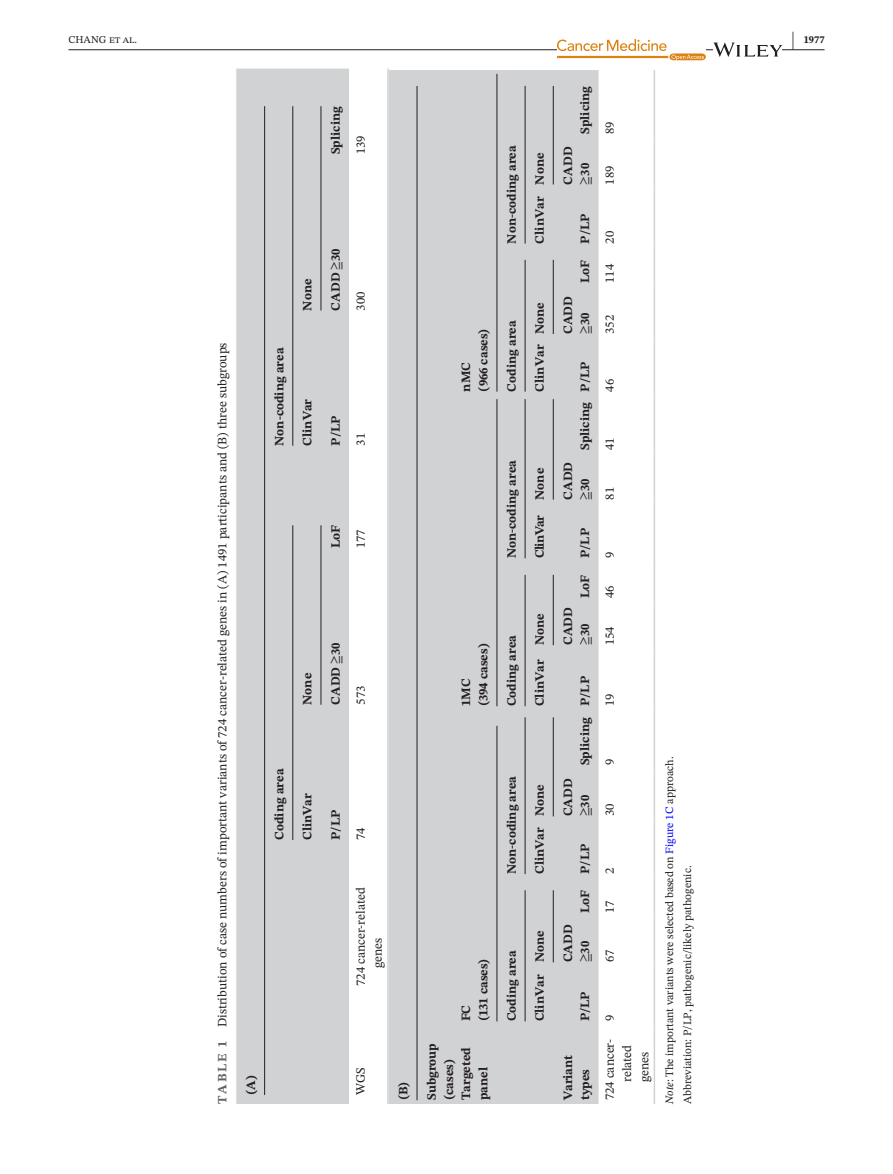
<style>
.page{position:relative;width:893px;height:1174px;background:#fff}
.page>*{position:absolute;margin:0;border:0;box-sizing:border-box;transform-origin:0 0}
.t1{font:700 21px "STIX Two Text";color:#231f20;scale:.42 1}
.t2{font:700 12.75px/17.2px "STIX Two Text";color:#231f20}
.t3{font:12.75px/17.2px "STIX Two Text";color:#231f20}
.t4{font:700 12.75px "STIX Two Text";letter-spacing:-.05em;color:#231f20}
.t5{font:11.25px/18px "STIX Two Text";color:#231f20}
.t6{font:10.5px "STIX Two Text";color:#231f20}
.t7{font:700 10.5px "STIX Two Text";color:#231f20}
.s1{font-weight:700;color:#636366}
.s2{font-family:"STIX";font-weight:400}
.s3{font-style:italic}
.s4{color:#00f}
</style>
<div class="page">
<hr style="left:68px;top:49px;width:756px;height:1px;background:#231f20">
<svg style="left:557px;top:39px;width:149px;height:21px"></svg>
<svg style="left:713px;top:43px;width:69px;height:14px"></svg>
<div style="left:236px;top:69px;width:113px;height:1035px;background:#d1d2d4"></div>
<hr style="left:387px;top:995px;width:2px;height:109px;background:#d1d2d4">
<hr style="left:387px;top:849px;width:2px;height:146px;background:#d1d2d4">
<hr style="left:387px;top:713px;width:2px;height:136px;background:#d1d2d4">
<hr style="left:387px;top:557px;width:2px;height:156px;background:#d1d2d4">
<hr style="left:387px;top:455px;width:2px;height:102px;background:#d1d2d4">
<hr style="left:387px;top:319px;width:2px;height:136px;background:#d1d2d4">
<hr style="left:387px;top:163px;width:2px;height:156px;background:#d1d2d4">
<hr style="left:387px;top:69px;width:2px;height:94px;background:#d1d2d4">
<hr style="left:264px;top:106px;width:1px;height:989px;background:#231f20">
<hr style="left:292px;top:525px;width:1px;height:315px;background:#231f20">
<hr style="left:292px;top:106px;width:1px;height:340px;background:#231f20">
<hr style="left:321px;top:525px;width:1px;height:179px;background:#231f20">
<hr style="left:321px;top:106px;width:1px;height:204px;background:#231f20">
<div style="left:389px;top:70px;width:209px;height:1034px;background:#d1d2d4"></div>
<hr style="left:654px;top:1025px;width:1px;height:79px;background:#d1d2d4">
<hr style="left:654px;top:966px;width:1px;height:59px;background:#d1d2d4">
<hr style="left:654px;top:917px;width:1px;height:49px;background:#d1d2d4">
<hr style="left:654px;top:877px;width:1px;height:40px;background:#d1d2d4">
<hr style="left:654px;top:820px;width:1px;height:57px;background:#d1d2d4">
<hr style="left:654px;top:769px;width:1px;height:51px;background:#d1d2d4">
<hr style="left:654px;top:710px;width:1px;height:59px;background:#d1d2d4">
<hr style="left:654px;top:649px;width:1px;height:61px;background:#d1d2d4">
<hr style="left:654px;top:601px;width:1px;height:48px;background:#d1d2d4">
<hr style="left:654px;top:562px;width:1px;height:39px;background:#d1d2d4">
<hr style="left:654px;top:503px;width:1px;height:59px;background:#d1d2d4">
<hr style="left:654px;top:454px;width:1px;height:49px;background:#d1d2d4">
<hr style="left:654px;top:395px;width:1px;height:59px;background:#d1d2d4">
<hr style="left:654px;top:338px;width:1px;height:57px;background:#d1d2d4">
<hr style="left:654px;top:287px;width:1px;height:51px;background:#d1d2d4">
<hr style="left:654px;top:247px;width:1px;height:40px;background:#d1d2d4">
<hr style="left:654px;top:188px;width:1px;height:59px;background:#d1d2d4">
<hr style="left:654px;top:138px;width:1px;height:50px;background:#d1d2d4">
<hr style="left:654px;top:70px;width:1px;height:68px;background:#d1d2d4">
<hr style="left:417px;top:86px;width:1px;height:1014px;background:#231f20">
<hr style="left:497px;top:726px;width:1px;height:295px;background:#231f20">
<hr style="left:497px;top:399px;width:1px;height:307px;background:#231f20">
<hr style="left:497px;top:74px;width:1px;height:317px;background:#231f20">
<hr style="left:525px;top:890px;width:1px;height:131px;background:#231f20">
<hr style="left:525px;top:717px;width:1px;height:157px;background:#231f20">
<hr style="left:525px;top:575px;width:1px;height:131px;background:#231f20">
<hr style="left:525px;top:399px;width:1px;height:159px;background:#231f20">
<hr style="left:525px;top:260px;width:1px;height:131px;background:#231f20">
<hr style="left:525px;top:86px;width:1px;height:157px;background:#231f20">
<hr style="left:553px;top:890px;width:1px;height:72px;background:#231f20">
<hr style="left:553px;top:717px;width:1px;height:99px;background:#231f20">
<hr style="left:553px;top:575px;width:1px;height:70px;background:#231f20">
<hr style="left:553px;top:399px;width:1px;height:100px;background:#231f20">
<hr style="left:553px;top:260px;width:1px;height:74px;background:#231f20">
<hr style="left:553px;top:86px;width:1px;height:98px;background:#231f20">
<h1 class="t1" style="left:792px;top:24px;width:8px">|</h1>
<p class="t6" style="left:68px;top:32px;width:70px">CHANG et al.</p>
<p class="t7" style="left:804px;top:32px;width:22px">1977</p>
<p class="t3" style="left:214px;top:1104px;width:763px;rotate:-90deg"><span class="s1">TABLE 1</span> Distribution of case numbers of important variants of 724 cancer-related genes in (A) 1491 participants and (B) three subgroups</p>
<p class="t2" style="left:243px;top:1095px;width:21px;rotate:-90deg">(A)</p>
<p class="t2" style="left:271px;top:446px;width:100px;rotate:-90deg">Non-coding area</p>
<p class="t2" style="left:299px;top:310px;width:33px;rotate:-90deg">None</p>
<p class="t2" style="left:299px;top:446px;width:48px;rotate:-90deg">ClinVar</p>
<p class="t2" style="left:299px;top:704px;width:33px;rotate:-90deg">None</p>
<p class="t2" style="left:271px;top:840px;width:73px;rotate:-90deg">Coding area</p>
<p class="t2" style="left:299px;top:840px;width:48px;rotate:-90deg">ClinVar</p>
<p class="t2" style="left:327px;top:154px;width:50px;rotate:-90deg">Splicing</p>
<p class="t3" style="left:352px;top:154px;width:20px;rotate:-90deg">139</p>
<p class="t2" style="left:327px;top:310px;width:64px;rotate:-90deg">CADD <span class="s2">≧</span>30</p>
<p class="t3" style="left:352px;top:310px;width:20px;rotate:-90deg">300</p>
<p class="t2" style="left:327px;top:446px;width:32px;rotate:-90deg">P/LP</p>
<p class="t3" style="left:352px;top:446px;width:14px;rotate:-90deg">31</p>
<p class="t2" style="left:327px;top:548px;width:25px;rotate:-90deg">LoF</p>
<p class="t3" style="left:352px;top:548px;width:20px;rotate:-90deg">177</p>
<p class="t2" style="left:327px;top:704px;width:64px;rotate:-90deg">CADD <span class="s2">≧</span>30</p>
<p class="t3" style="left:352px;top:704px;width:20px;rotate:-90deg">573</p>
<p class="t2" style="left:503px;top:243px;width:100px;rotate:-90deg">Non-coding area</p>
<p class="t2" style="left:531px;top:243px;width:92px;rotate:-90deg">ClinVar None</p>
<p class="t2" style="left:458px;top:391px;width:65px;rotate:-90deg">nMC<br>(966 cases)</p>
<p class="t2" style="left:503px;top:391px;width:73px;rotate:-90deg">Coding area</p>
<p class="t2" style="left:531px;top:391px;width:91px;rotate:-90deg">ClinVar None</p>
<p class="t2" style="left:503px;top:558px;width:100px;rotate:-90deg">Non-coding area</p>
<p class="t4" style="left:531px;top:558px;width:92px;rotate:-90deg">ClinVar None</p>
<p class="t2" style="left:458px;top:706px;width:65px;rotate:-90deg">1MC<br>(394 cases)</p>
<p class="t2" style="left:503px;top:706px;width:73px;rotate:-90deg">Coding area</p>
<p class="t2" style="left:531px;top:706px;width:95px;rotate:-90deg">ClinVar None</p>
<p class="t2" style="left:327px;top:840px;width:32px;rotate:-90deg">P/LP</p>
<p class="t3" style="left:352px;top:840px;width:14px;rotate:-90deg">74</p>
<p class="t3" style="left:352px;top:968px;width:82px;text-indent:-18px;rotate:-90deg">724 cancer-related genes</p>
<p class="t3" style="left:352px;top:1095px;width:29px;rotate:-90deg">WGS</p>
<p class="t2" style="left:395px;top:1100px;width:20px;rotate:-90deg">(B)</p>
<p class="t2" style="left:503px;top:874px;width:100px;rotate:-90deg">Non-coding area</p>
<p class="t2" style="left:531px;top:874px;width:91px;rotate:-90deg">ClinVar None</p>
<p class="t2" style="left:458px;top:1021px;width:65px;rotate:-90deg">FC<br>(131 cases)</p>
<p class="t2" style="left:423px;top:1100px;width:59px;rotate:-90deg">Subgroup (cases)<br>Targeted panel</p>
<p class="t2" style="left:503px;top:1021px;width:73px;rotate:-90deg">Coding area</p>
<p class="t2" style="left:531px;top:1021px;width:92px;rotate:-90deg">ClinVar None</p>
<p class="t2" style="left:577px;top:134px;width:50px;rotate:-90deg">Splicing</p>
<p class="t2" style="left:559px;top:184px;width:39px;rotate:-90deg">CADD <span class="s2">≧</span>30</p>
<p class="t2" style="left:577px;top:244px;width:32px;rotate:-90deg">P/LP</p>
<p class="t2" style="left:577px;top:283px;width:25px;rotate:-90deg">LoF</p>
<p class="t2" style="left:559px;top:334px;width:39px;rotate:-90deg">CADD <span class="s2">≧</span>30</p>
<p class="t2" style="left:577px;top:450px;width:90px;rotate:-90deg">Splicing P/LP</p>
<p class="t2" style="left:559px;top:499px;width:39px;rotate:-90deg">CADD <span class="s2">≧</span>30</p>
<p class="t2" style="left:577px;top:558px;width:32px;rotate:-90deg">P/LP</p>
<p class="t2" style="left:577px;top:598px;width:25px;rotate:-90deg">LoF</p>
<p class="t2" style="left:559px;top:645px;width:39px;rotate:-90deg">CADD <span class="s2">≧</span>30</p>
<p class="t2" style="left:577px;top:765px;width:91px;rotate:-90deg">Splicing P/LP</p>
<p class="t2" style="left:559px;top:816px;width:39px;rotate:-90deg">CADD <span class="s2">≧</span>30</p>
<p class="t2" style="left:577px;top:874px;width:32px;rotate:-90deg">P/LP</p>
<p class="t2" style="left:577px;top:913px;width:25px;rotate:-90deg">LoF</p>
<p class="t2" style="left:559px;top:962px;width:39px;rotate:-90deg">CADD <span class="s2">≧</span>30</p>
<p class="t2" style="left:577px;top:1021px;width:32px;rotate:-90deg">P/LP</p>
<p class="t2" style="left:559px;top:1100px;width:47px;rotate:-90deg">Variant types</p>
<p class="t3" style="left:601px;top:134px;width:14px;rotate:-90deg">89</p>
<p class="t3" style="left:601px;top:184px;width:20px;rotate:-90deg">189</p>
<p class="t3" style="left:601px;top:244px;width:14px;rotate:-90deg">20</p>
<p class="t3" style="left:601px;top:283px;width:20px;rotate:-90deg">114</p>
<p class="t3" style="left:601px;top:334px;width:20px;rotate:-90deg">352</p>
<p class="t3" style="left:601px;top:391px;width:14px;rotate:-90deg">46</p>
<p class="t3" style="left:601px;top:450px;width:14px;rotate:-90deg">41</p>
<p class="t3" style="left:601px;top:499px;width:14px;rotate:-90deg">81</p>
<p class="t3" style="left:601px;top:558px;width:8px;rotate:-90deg">9</p>
<p class="t3" style="left:601px;top:598px;width:14px;rotate:-90deg">46</p>
<p class="t3" style="left:601px;top:645px;width:20px;rotate:-90deg">154</p>
<p class="t3" style="left:601px;top:706px;width:14px;rotate:-90deg">19</p>
<p class="t3" style="left:601px;top:765px;width:8px;rotate:-90deg">9</p>
<p class="t3" style="left:601px;top:816px;width:14px;rotate:-90deg">30</p>
<p class="t3" style="left:601px;top:874px;width:8px;rotate:-90deg">2</p>
<p class="t3" style="left:601px;top:913px;width:14px;rotate:-90deg">17</p>
<p class="t3" style="left:601px;top:962px;width:14px;rotate:-90deg">67</p>
<p class="t3" style="left:601px;top:1021px;width:8px;rotate:-90deg">9</p>
<p class="t3" style="left:601px;top:1082px;width:45px;text-indent:-18px;rotate:-90deg">724 cancer&shy;related genes</p>
<p class="t5" style="left:660px;top:1104px;width:349px;rotate:-90deg"><span class="s3">Note</span>: The important variants were selected based on <span class="s4">Figure 1C</span> approach.<br>Abbreviation: P/LP, pathogenic/likely pathogenic.</p>
</div>
